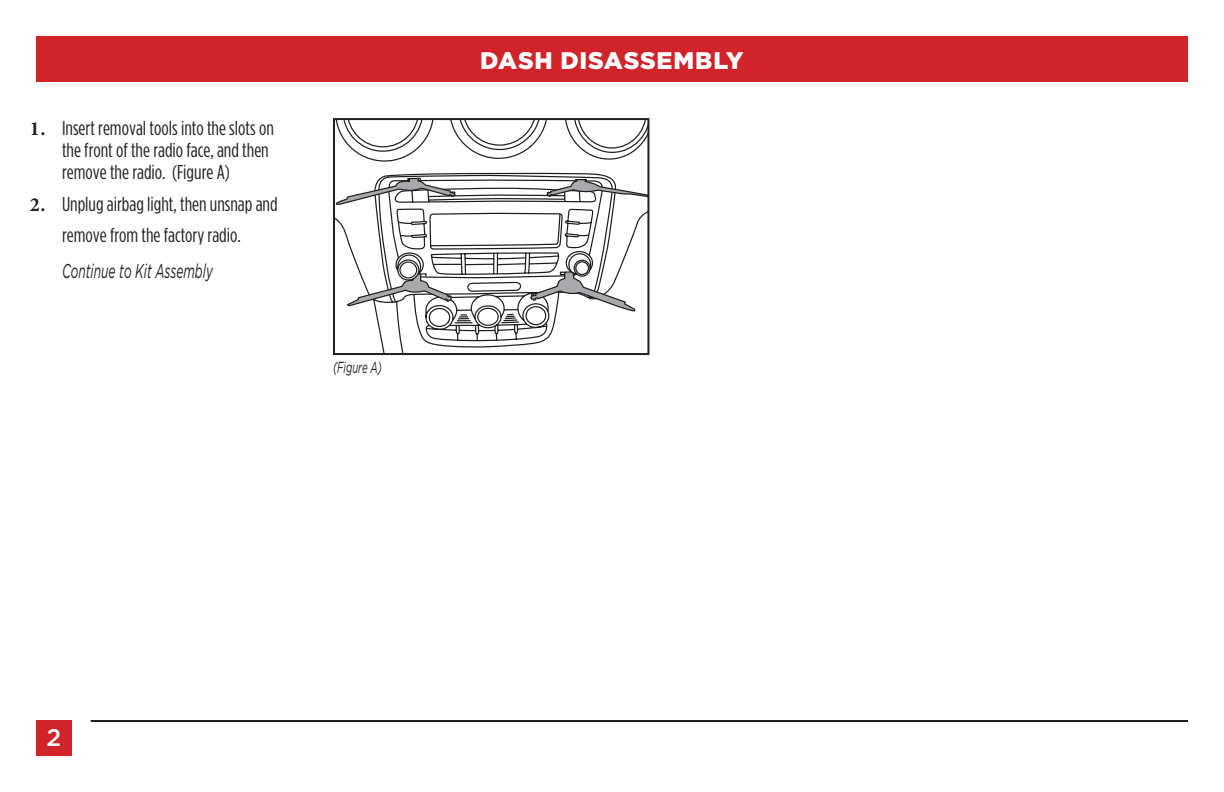
<style>
.page{position:relative;width:1224px;height:792px;background:#fff}
.page>*{position:absolute;margin:0;border:0;box-sizing:border-box;transform-origin:0 0}
.t1{font:900 24px "Gotham";letter-spacing:.03em;color:#fff}
.t2{font:500 24px "Gotham";color:#fff}
.t3{font:20px/22px "Gotham Condensed";color:#231f20}
.t4{font:italic 20px "Gotham";color:#231f20;scale:.6 1}
.t5{font:italic 16px "Gotham";color:#231f20;scale:.6 1}
.s1{font-family:"Minion Pro";font-weight:700}
</style>
<div class="page">
<div style="left:36px;top:36px;width:1152px;height:45px;background:#d1232a"></div>
<hr style="left:91px;top:720px;width:1097px;height:2px;background:#231f20">
<div style="left:36px;top:720px;width:36px;height:36px;background:#d1232a"></div>
<svg style="left:336px;top:121px;width:310px;height:227px"></svg>
<svg style="left:346px;top:313px;width:107px;height:39px"></svg>
<svg style="left:336px;top:177px;width:310px;height:136px"></svg>
<div style="left:333px;top:118px;width:316px;height:237px;border:2px solid #231f20"></div>
<p class="t3" style="left:62px;top:117px;width:213px;text-indent:-32px"><span class="s1">1.</span> Insert removal tools into the slots on the front of the radio face, and then remove the radio. (Figure A)</p>
<p class="t3" style="left:30px;top:188px;width:249px;line-height:31.6px;text-align:center"><span class="s1">2.</span> Unplug airbag light, then unsnap and remove from the factory radio.</p>
<p class="t4" style="left:62px;top:260px;width:253px">Continue to Kit Assembly</p>
<p class="t5" style="left:333px;top:359px;width:83px">(Figure A)</p>
<p class="t1" style="left:480px;top:46px;width:265px">DASH DISASSEMBLY</p>
<p class="t2" style="left:47px;top:724px;width:16px">2</p>
</div>
